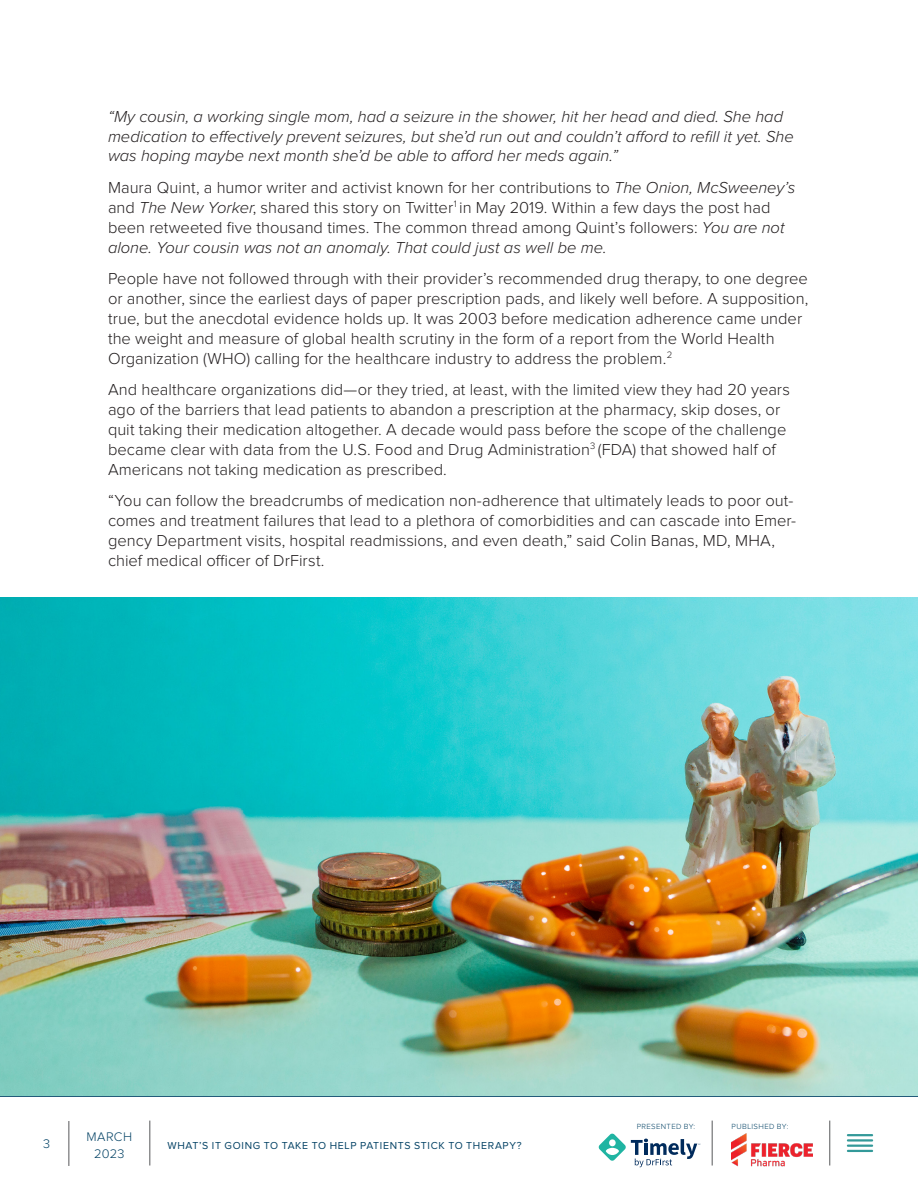
<style>
.page{position:relative;width:918px;height:1188px;background:#fff}
.page>*{position:absolute;margin:0;border:0;box-sizing:border-box;transform-origin:0 0}
.t1{font:300 16.5px/19.8px "Proxima Nova";color:#231f20}
.t2{font:italic 300 16.5px/19.8px "Proxima Nova";color:#231f20}
.t3{font:300 12.9px/16.5px "Proxima Nova";letter-spacing:.02em;color:#044265;text-align:center}
.t4{font:300 12.9px "Proxima Nova";color:#004165}
.t5{font:10.5px "Proxima Nova";letter-spacing:.065em;color:#044265}
.t6{font:300 7.8px "Proxima Nova";letter-spacing:.05em;color:#044265}
.s1{font-style:italic}
</style>
<div class="page">
<svg style="left:0;top:1095px;width:918px;height:73px"></svg>
<hr style="left:68px;top:1121px;width:1px;height:45px;background:#57585a">
<hr style="left:149px;top:1121px;width:1px;height:45px;background:#57585a">
<hr style="left:829px;top:1121px;width:1px;height:45px;background:#57585a">
<hr style="left:712px;top:1121px;width:1px;height:45px;background:#57585a">
<hr style="left:847px;top:1134px;width:26px;height:2px;background:#399">
<hr style="left:847px;top:1139px;width:26px;height:3px;background:#399">
<hr style="left:847px;top:1145px;width:26px;height:2px;background:#399">
<hr style="left:847px;top:1150px;width:26px;height:2px;background:#399">
<img style="left:732px;top:1133px;width:81px;height:34px">
<svg style="left:599px;top:1134px;width:101px;height:33px"></svg>
<img style="left:0;top:598px;width:918px;height:497px">
<p class="t2" style="left:108px;top:105px;width:687px">“My cousin, a working single mom, had a seizure in the shower, hit her head and died. She had medication to effectively prevent seizures, but she’d run out and couldn’t afford to refill it yet. She was hoping maybe next month she’d be able to afford her meds again.”</p>
<p class="t1" style="left:108px;top:178px;width:689px">Maura Quint, a humor writer and activist known for her contributions to <span class="s1">The Onion, McSweeney’s </span>and <span class="s1">The New Yorker</span>, shared this story on Twitter<sup>1</sup> in May 2019. Within a few days the post had been retweeted five thousand times. The common thread among Quint’s followers: <span class="s1">You are not alone. Your cousin was not an anomaly. That could just as well be me.</span></p>
<p class="t1" style="left:108px;top:269px;width:702px">People have not followed through with their provider’s recommended drug therapy, to one degree or another, since the earliest days of paper prescription pads, and likely well before. A supposition, true, but the anecdotal evidence holds up. It was 2003 before medication adherence came under the weight and measure of global health scrutiny in the form of a report from the World Health Organization (WHO) calling for the healthcare industry to address the problem.<sup>2</sup></p>
<p class="t1" style="left:108px;top:380px;width:684px">And healthcare organizations did—or they tried, at least, with the limited view they had 20 years ago of the barriers that lead patients to abandon a prescription at the pharmacy, skip doses, or quit taking their medication altogether. A decade would pass before the scope of the challenge became clear with data from the U.S. Food and Drug Administration<sup>3</sup> (FDA) that showed half of Americans not taking medication as prescribed.</p>
<p class="t1" style="left:108px;top:491px;width:690px">“You can follow the breadcrumbs of medication non-adherence that ultimately leads to poor out&shy;comes and treatment failures that lead to a plethora of comorbidities and can cascade into Emer&shy;gency Department visits, hospital readmissions, and even death,” said Colin Banas, MD, MHA, chief medical officer of DrFirst.</p>
<p class="t3" style="left:87px;top:1129px;width:47px">MARCH<br>2023</p>
<p class="t4" style="left:43px;top:1136px;width:9px">3</p>
<p class="t5" style="left:167px;top:1139px;width:356px">WHAT’S IT GOING TO TAKE TO HELP PATIENTS STICK TO THERAPY?</p>
<p class="t6" style="left:637px;top:1122px;width:60px">PRESENTED BY:</p>
<p class="t6" style="left:732px;top:1122px;width:58px">PUBLISHED BY:</p>
</div>
